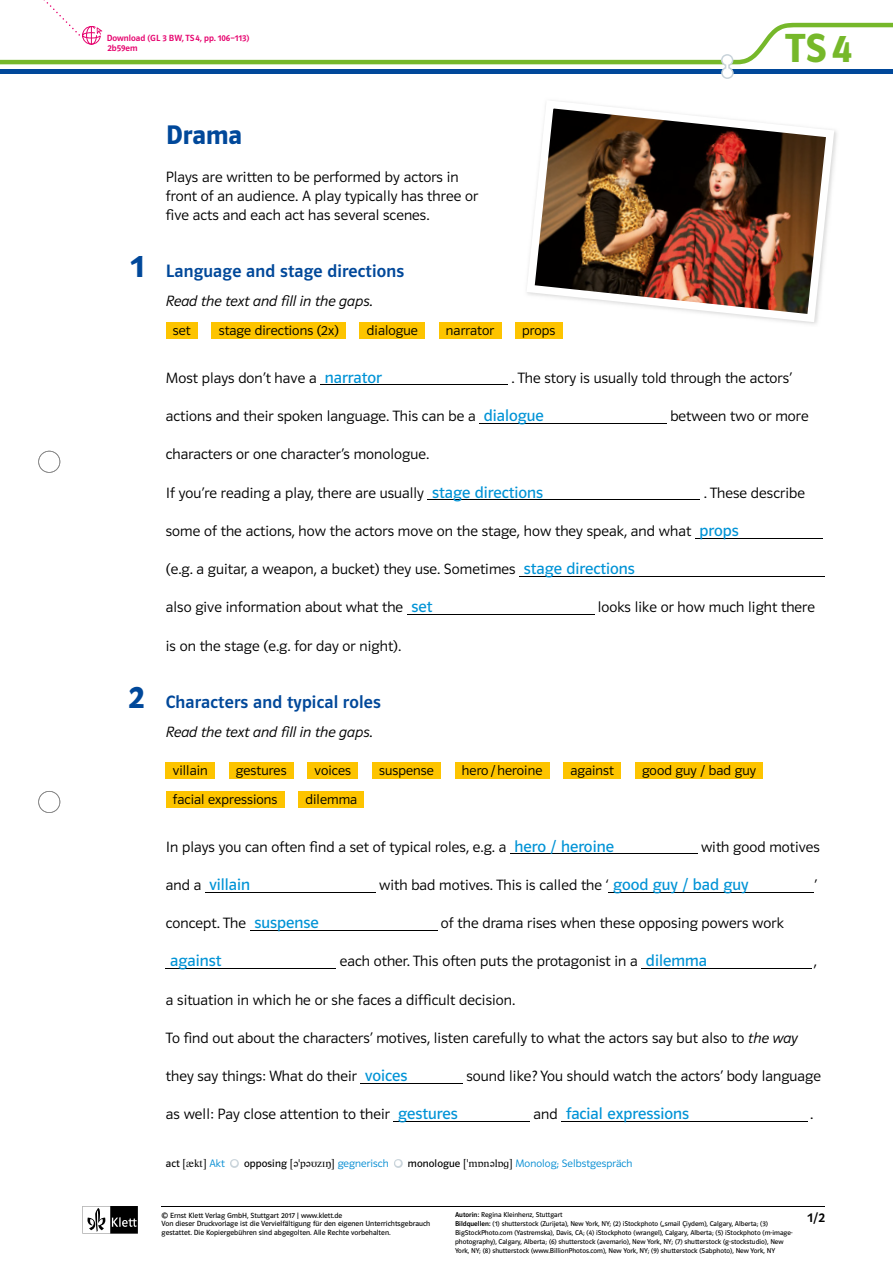
<style>
.page{position:relative;width:893px;height:1263px;background:#fff}
.page>*{position:absolute;margin:0;border:0;box-sizing:border-box;transform-origin:0 0}
.t1{font:42px "Polo 22 K Hfett";color:#76b82a}
.t2{font:33px "Polo ST11 K Hfett";color:#00489a}
.t3{font:27px "Polo ST11 K Hfett";color:#00489a}
.t4{font:18px "Polo ST11 K Krftg";letter-spacing:.01em;color:#00489a}
.t5{font:16.5px "Polo ST11 K Buch";color:#0093d6}
.t6{font:15px/19.2px "Polo ST11 K Leicht";letter-spacing:.005em;color:#000}
.t7{font:15px "Polo ST11 K Leicht Kursiv";color:#000}
.t8{font:13.8px "Polo ST11 K Leicht";letter-spacing:.005em;color:#000}
.t9{font:13.5px "Polo ST11 K Krftg";color:#000}
.t10{font:10.8px "Polo ST11 K Leicht";letter-spacing:.005em;color:#008bd2}
.t11{font:9px/10.5px "Polo ST11 K Krftg";color:#e6006d}
.t12{font:7.5px/8.9px "Polo ST11 K Buch";color:#000}
.t13{font:7.05px/8.9px "Polo ST11 K Buch";color:#000}
.s1{font-family:"Polo ST11 K Buch";font-size:16.5px;color:#0093d6}
.s2{font-family:"Polo ST11 K Leicht";font-size:15px;color:#000}
.s3{font-family:"Polo ST11 K Leicht Kursiv"}
.s4{font-family:"Polo ST11 K Buch";color:#000}
.s5{font-family:"Klett 55 Phon Ser";color:#000}
.s6{font-family:"Mistral";font-size:13.5px;color:#fff}
.s7{font-family:"Polo ST11 K Krftg"}
</style>
<div class="page">
<svg style="left:83px;top:1206px;width:55px;height:27px"></svg>
<svg style="left:0;top:0;width:893px;height:79px"></svg>
<svg style="left:38px;top:451px;width:22px;height:22px"></svg>
<svg style="left:38px;top:791px;width:22px;height:22px"></svg>
<hr style="left:162px;top:1206px;width:663px;height:1px;background:#000">
<div style="left:166px;top:322px;width:32px;height:17px;background:#fdc400"></div>
<div style="left:212px;top:322px;width:134px;height:17px;background:#fdc400"></div>
<div style="left:360px;top:322px;width:65px;height:17px;background:#fdc400"></div>
<div style="left:439px;top:322px;width:62px;height:17px;background:#fdc400"></div>
<div style="left:515px;top:322px;width:47px;height:17px;background:#fdc400"></div>
<div style="left:166px;top:763px;width:49px;height:16px;background:#fdc400"></div>
<div style="left:229px;top:763px;width:65px;height:16px;background:#fdc400"></div>
<div style="left:308px;top:763px;width:50px;height:16px;background:#fdc400"></div>
<div style="left:372px;top:763px;width:69px;height:16px;background:#fdc400"></div>
<div style="left:455px;top:763px;width:94px;height:16px;background:#fdc400"></div>
<div style="left:563px;top:763px;width:58px;height:16px;background:#fdc400"></div>
<div style="left:635px;top:763px;width:128px;height:16px;background:#fdc400"></div>
<div style="left:166px;top:791px;width:118px;height:17px;background:#fdc400"></div>
<div style="left:298px;top:791px;width:66px;height:17px;background:#fdc400"></div>
<hr style="left:320px;top:385px;width:188px;height:1px;background:#000">
<hr style="left:479px;top:423px;width:187px;height:1px;background:#000">
<hr style="left:428px;top:499px;width:272px;height:1px;background:#000">
<hr style="left:695px;top:538px;width:128px;height:1px;background:#000">
<hr style="left:519px;top:576px;width:305px;height:1px;background:#000">
<hr style="left:407px;top:614px;width:187px;height:1px;background:#000">
<hr style="left:510px;top:853px;width:187px;height:1px;background:#000">
<hr style="left:205px;top:892px;width:170px;height:1px;background:#000">
<hr style="left:609px;top:892px;width:205px;height:1px;background:#000">
<hr style="left:250px;top:930px;width:187px;height:1px;background:#000">
<hr style="left:166px;top:968px;width:170px;height:1px;background:#000">
<hr style="left:642px;top:968px;width:170px;height:1px;background:#000">
<hr style="left:361px;top:1083px;width:102px;height:1px;background:#000">
<hr style="left:394px;top:1121px;width:136px;height:1px;background:#000">
<hr style="left:562px;top:1121px;width:246px;height:1px;background:#000">
<svg style="left:230px;top:1159px;width:9px;height:9px"></svg>
<svg style="left:394px;top:1159px;width:9px;height:9px"></svg>
<img style="left:527px;top:101px;width:307px;height:221px">
<p class="t11" style="left:107px;top:33px;width:144px">Download (GL 3 BW, TS 4, pp. 106–113)<br>2b59em</p>
<h3 class="t3" style="left:166px;top:119px;width:78px">Drama</h3>
<p class="t6" style="left:166px;top:167px;width:314px">Plays are written to be performed by actors in front of an audience. A play typically has three or five acts and each act has several scenes.</p>
<h1 class="t1" style="left:785px;top:26px;width:68px">TS 4</h1>
<h2 class="t2" style="left:131px;top:248px;width:15px">1</h2>
<h2 class="t2" style="left:129px;top:678px;width:18px">2</h2>
<p class="t4" style="left:166px;top:262px;width:240px">Language and stage directions</p>
<p class="t7" style="left:166px;top:293px;width:208px">Read the text and fill in the gaps.</p>
<p class="t8" style="left:173px;top:323px;width:19px">set</p>
<p class="t8" style="left:219px;top:323px;width:122px">stage directions (2x)</p>
<p class="t8" style="left:367px;top:323px;width:53px">dialogue</p>
<p class="t8" style="left:446px;top:323px;width:50px">narrator</p>
<p class="t8" style="left:522px;top:323px;width:35px">props</p>
<p class="t6" style="left:166px;top:368px;width:217px">Most plays don’t have a <span class="s1">narrator</span></p>
<p class="t6" style="left:511px;top:368px;width:282px">. The story is usually told through the actors’</p>
<p class="t6" style="left:166px;top:406px;width:380px">actions and their spoken language. This can be a <span class="s1">dialogue</span></p>
<p class="t6" style="left:670px;top:406px;width:140px">between two or more</p>
<p class="t6" style="left:166px;top:445px;width:265px">characters or one character’s monologue.</p>
<p class="t6" style="left:166px;top:483px;width:379px">If you’re reading a play, there are usually <span class="s1">stage directions</span></p>
<p class="t6" style="left:704px;top:483px;width:103px">. These describe</p>
<p class="t6" style="left:166px;top:521px;width:574px">some of the actions, how the actors move on the stage, how they speak, and what <span class="s1">props</span></p>
<p class="t6" style="left:166px;top:559px;width:471px">(e.g. a guitar, a weapon, a bucket) they use. Sometimes <span class="s1">stage directions</span></p>
<p class="t6" style="left:166px;top:598px;width:268px">also give information about what the <span class="s1">set</span></p>
<p class="t6" style="left:598px;top:598px;width:219px">looks like or how much light there</p>
<p class="t6" style="left:166px;top:636px;width:237px">is on the stage (e.g. for day or night).</p>
<p class="t4" style="left:166px;top:692px;width:216px">Characters and typical roles</p>
<p class="t7" style="left:166px;top:723px;width:208px">Read the text and fill in the gaps.</p>
<p class="t8" style="left:173px;top:763px;width:36px">villain</p>
<p class="t8" style="left:236px;top:763px;width:52px">gestures</p>
<p class="t8" style="left:315px;top:763px;width:38px">voices</p>
<p class="t8" style="left:379px;top:763px;width:56px">suspense</p>
<p class="t8" style="left:462px;top:763px;width:82px">hero / heroine</p>
<p class="t8" style="left:570px;top:763px;width:45px">against</p>
<p class="t8" style="left:642px;top:763px;width:115px">good guy / bad guy</p>
<p class="t8" style="left:173px;top:792px;width:106px">facial expressions</p>
<p class="t8" style="left:305px;top:792px;width:53px">dilemma</p>
<p class="t6" style="left:166px;top:837px;width:450px">In plays you can often find a set of typical roles, e.g. a <span class="s1">hero / heroine</span></p>
<p class="t6" style="left:701px;top:837px;width:120px">with good motives</p>
<p class="t5" style="left:166px;top:875px;width:86px"><span class="s2">and a</span> villain</p>
<p class="t6" style="left:379px;top:875px;width:371px">with bad motives. This is called the ‘ <span class="s1">good guy / bad guy</span></p>
<p class="t6" style="left:814px;top:875px;width:4px">’</p>
<p class="t6" style="left:166px;top:913px;width:155px">concept. The <span class="s1">suspense</span></p>
<p class="t6" style="left:441px;top:913px;width:344px">of the drama rises when these opposing powers work</p>
<p class="t5" style="left:170px;top:952px;width:53px">against</p>
<p class="t6" style="left:340px;top:952px;width:369px">each other. This often puts the protagonist in a <span class="s1">dilemma</span></p>
<p class="t6" style="left:814px;top:952px;width:5px">,</p>
<p class="t6" style="left:166px;top:990px;width:351px">a situation in which he or she faces a difficult decision.</p>
<p class="t6" style="left:166px;top:1028px;width:633px">To find out about the characters’ motives, listen carefully to what the actors say but also to <span class="s3">the way</span></p>
<p class="t6" style="left:166px;top:1067px;width:243px">they say things: What do their <span class="s1">voices</span></p>
<p class="t6" style="left:467px;top:1067px;width:356px">sound like? You should watch the actors’ body language</p>
<p class="t6" style="left:166px;top:1105px;width:294px">as well: Pay close attention to their <span class="s1">gestures</span></p>
<p class="t5" style="left:534px;top:1105px;width:157px"><span class="s2">and</span> facial expressions</p>
<p class="t6" style="left:810px;top:1105px;width:5px">.</p>
<p class="t10" style="left:166px;top:1158px;width:468px"><span class="s4">act</span> <span class="s5">!xkt?</span> Akt <span class="s6">●</span> <span class="s4">opposing</span> <span class="s5">!E*pEUzIN?</span> gegnerisch <span class="s6">●</span> <span class="s4">monologue</span> <span class="s5">!*mOnElOG?</span> Monolog; Selbstgespräch</p>
<p class="t12" style="left:162px;top:1211px;width:270px">© Ernst Klett Verlag GmbH, Stuttgart 2017 | www.klett.de<br>Von dieser Druckvorlage ist die Vervielfältigung für den eigenen Unterrichtsgebrauch gestattet. Die Kopiergebühren sind abgegolten. Alle Rechte vorbehalten.</p>
<p class="t13" style="left:455px;top:1211px;width:339px"><span class="s7">Autorin:</span> Regina Kleinhenz, Stuttgart<br><span class="s7">Bildquellen:</span> (1) shutterstock (Zurijeta), New York, NY; (2) iStockphoto („smail Çiydem), Calgary, Alberta; (3)<br>BigStockPhoto.com (Yastremska), Davis, CA; (4) iStockphoto (wrangel), Calgary, Alberta; (5) iStockphoto (m-image&shy;photography), Calgary, Alberta; (6) shutterstock (avemario), New York, NY; (7) shutterstock (g-stockstudio), New York, NY; (8) shutterstock (www.BillionPhotos.com), New York, NY; (9) shutterstock (Sabphoto), New York, NY</p>
<p class="t9" style="left:808px;top:1210px;width:19px">1/2</p>
</div>
